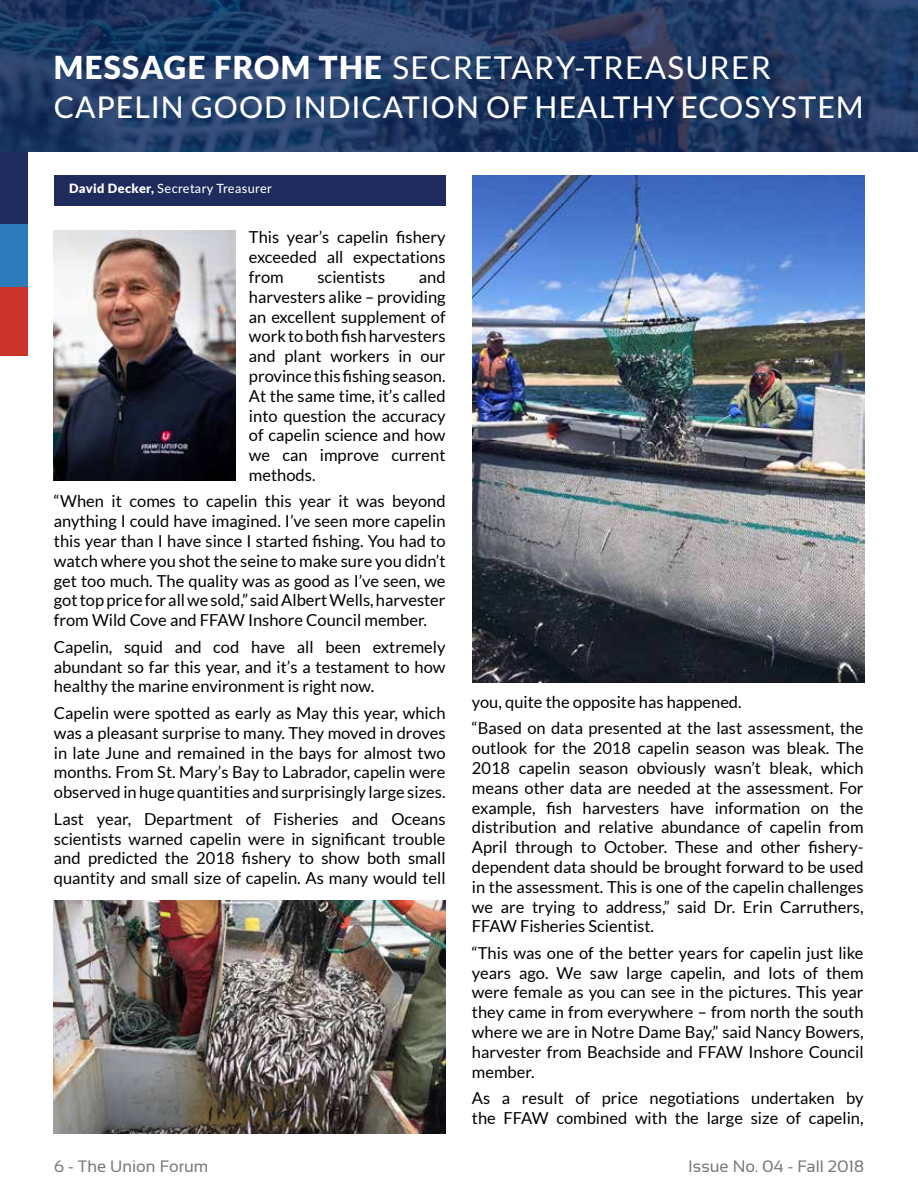
<style>
.page{position:relative;width:918px;height:1188px;background:#fff}
.page>*{position:absolute;margin:0;border:0;box-sizing:border-box;transform-origin:0 0}
.t1{font:31.5px "Lato";letter-spacing:.04em;color:#fff}
.t2{font:500 30px "Lato";letter-spacing:.04em;color:#fff}
.t3{font:16.5px/19.8px "Lato";color:#000;text-align:justify}
.t4{font:16.5px "Sansation";color:#77787c}
.t5{font:500 12.75px "Lato";letter-spacing:.03em;color:#fff}
.s1{font-weight:900}
</style>
<div class="page">
<div style="left:0;top:137px;width:27px;height:88px;background:#202b5d"></div>
<div style="left:0;top:225px;width:27px;height:62px;background:#2d7bba"></div>
<div style="left:0;top:287px;width:27px;height:68px;background:#cb342a"></div>
<svg style="left:0;top:0;width:918px;height:151px;background:#203963"></svg>
<div style="left:54px;top:176px;width:392px;height:30px;background:#202b5d"></div>
<img style="left:54px;top:901px;width:392px;height:233px">
<img style="left:54px;top:230px;width:181px;height:251px">
<img style="left:472px;top:176px;width:392px;height:507px">
<h1 class="t1" style="left:54px;top:50px;width:719px"><span class="s1">MESSAGE FROM THE</span> SECRETARY-TREASURER</h1>
<h2 class="t2" style="left:54px;top:86px;width:811px">CAPELIN GOOD INDICATION OF HEALTHY ECOSYSTEM</h2>
<p class="t5" style="left:69px;top:180px;width:204px"><span class="s1">David Decker,</span> Secretary Treasurer</p>
<p class="t3" style="left:249px;top:227px;width:198px">This year’s capelin fishery exceeded all expectations from</p>
<p class="t3" style="left:249px;top:267px;width:198px;text-indent:170px">and harvesters alike – providing an excellent supplement of work to both fish harvesters and plant workers in our province this fishing season.<br>At the same time, it’s called into question the accuracy of capelin science and how we can improve current methods.</p>
<p class="t3" style="left:54px;top:491px;width:393px">“When it comes to capelin this year it was beyond anything I could have imagined. I’ve seen more capelin this year than I have since I started fishing. You had to watch where you shot the seine to make sure you didn’t get too much. The quality was as good as I’ve seen, we got top price for all we sold,” said Albert Wells, harvester from Wild Cove and FFAW Inshore Council member.</p>
<p class="t3" style="left:54px;top:637px;width:393px">Capelin, squid and cod have all been extremely abundant so far this year, and it’s a testament to how healthy the marine environment is right now.</p>
<p class="t3" style="left:54px;top:703px;width:393px">Capelin were spotted as early as May this year, which was a pleasant surprise to many. They moved in droves in late June and remained in the bays for almost two months. From St. Mary’s Bay to Labrador, capelin were observed in huge quantities and surprisingly large sizes.</p>
<p class="t3" style="left:54px;top:809px;width:393px">Last year, Department of Fisheries and Oceans scientists warned capelin were in significant trouble and predicted the 2018 fishery to show both small quantity and small size of capelin. As many would tell</p>
<p class="t3" style="left:317px;top:267px;width:69px">scientists</p>
<p class="t3" style="left:472px;top:688px;width:393px;line-height:26.5px">you, quite the opposite has happened.<br>“Based on data presented at the last assessment, the</p>
<p class="t3" style="left:472px;top:738px;width:393px">outlook for the 2018 capelin season was bleak. The 2018 capelin season obviously wasn’t bleak, which means other data are needed at the assessment. For example, fish harvesters have information on the distribution and relative abundance of capelin from April through to October. These and other fishery&shy;dependent data should be brought forward to be used in the assessment. This is one of the capelin challenges we are trying to address,” said Dr. Erin Carruthers, FFAW Fisheries Scientist.</p>
<p class="t3" style="left:472px;top:943px;width:393px">“This was one of the better years for capelin just like years ago. We saw large capelin, and lots of them were female as you can see in the pictures. This year they came in from everywhere – from north the south where we are in Notre Dame Bay,” said Nancy Bowers, harvester from Beachside and FFAW Inshore Council member.</p>
<p class="t3" style="left:472px;top:1088px;width:393px">As a result of price negotiations undertaken by the FFAW combined with the large size of capelin,</p>
<p class="t4" style="left:54px;top:1157px;width:156px">6 - The Union Forum</p>
<p class="t4" style="left:688px;top:1157px;width:177px">Issue No. 04 - Fall 2018</p>
</div>
